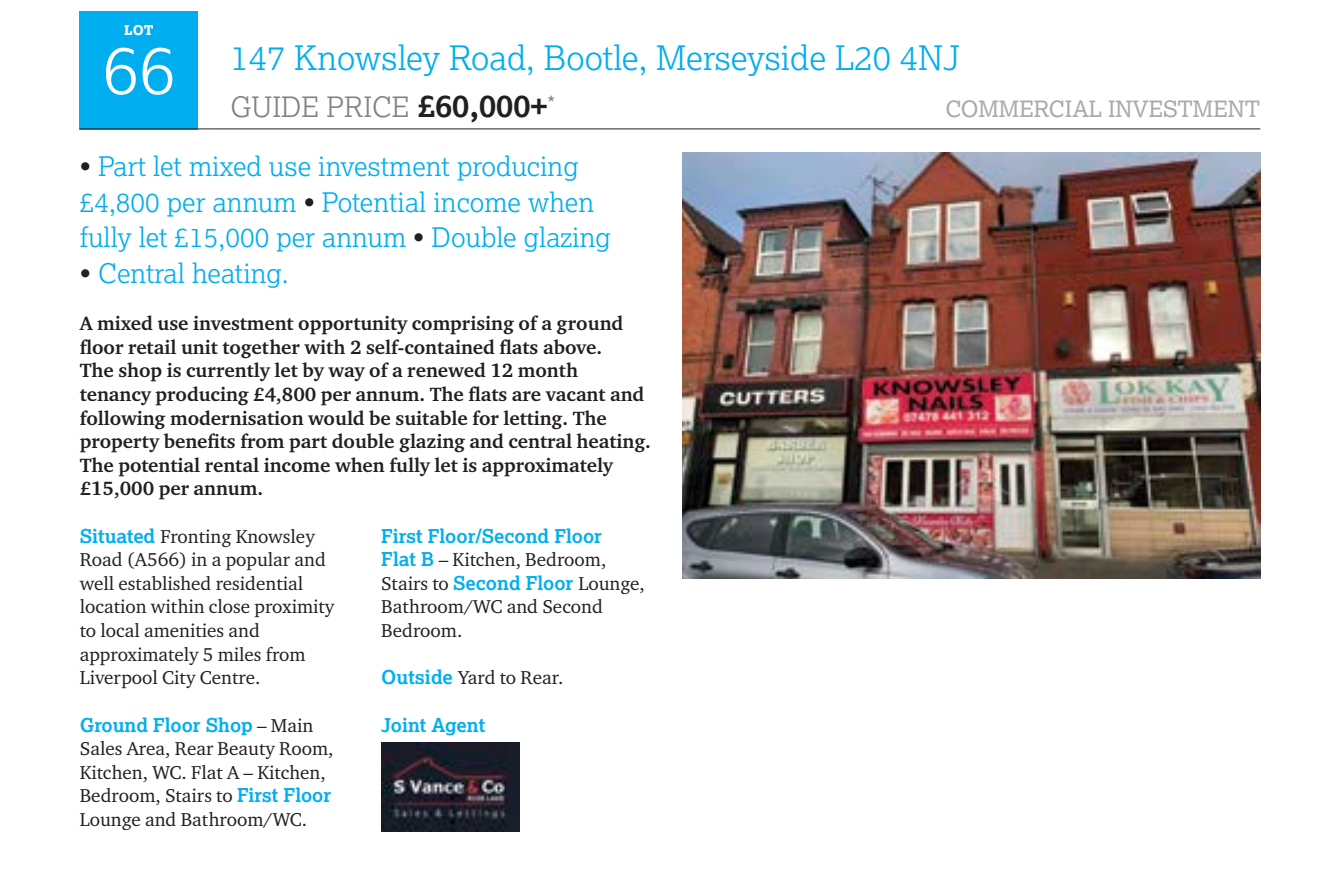
<style>
.page{position:relative;width:1338px;height:889px;background:#fff}
.page>*{position:absolute;margin:0;border:0;box-sizing:border-box;transform-origin:0 0}
.t1{font:300 67.5px "Lexia";color:#fff}
.t2{font:300 33.75px "Lexia";color:#00aeef}
.t3{font:300 28.12px "Lexia";color:#7f8284}
.t4{font:300 27px/35.3px "Lexia";color:#00aeef}
.t5{font:22.5px "Lexia";color:#a7a9ac}
.t6{font:700 19.8px/23.6px "Charter ITC Pro";color:#231f20}
.t7{font:19.12px/23.6px "Charter ITC Pro";color:#231f20}
.t8{font:700 19.12px "Lexia";color:#00aeef}
.t9{font:800 13.5px "Lexia";color:#fff}
.s1{font-weight:700;font-size:31.5px;color:#231f20}
.s2{color:#231f20}
.s3{font-family:"Lexia";font-weight:700;color:#00aeef}
.s4{font-family:"Charter ITC Pro";font-weight:400;color:#231f20}
</style>
<div class="page">
<div style="left:80px;top:11px;width:118px;height:118px;background:#00aeef"></div>
<img style="left:381px;top:742px;width:138px;height:90px">
<img style="left:682px;top:153px;width:578px;height:425px">
<hr style="left:80px;top:129px;width:1180px;height:1px;background:#231f20">
<p class="t9" style="left:124px;top:21px;width:31px">LOT</p>
<h1 class="t1" style="left:102px;top:27px;width:75px">66</h1>
<h2 class="t2" style="left:230px;top:37px;width:731px">147 Knowsley Road, Bootle, Merseyside L20 4NJ</h2>
<p class="t5" style="left:945px;top:95px;width:316px">COMMERCIAL INVESTMENT</p>
<h3 class="t3" style="left:230px;top:89px;width:326px">GUIDE PRICE <span class="s1">£60,000+</span><sup>*</sup></h3>
<h3 class="t4" style="left:80px;top:148px;width:532px"><span class="s2">•</span> Part let mixed use investment producing £4,800 per annum <span class="s2">•</span> Potential income when fully let £15,000 per annum <span class="s2">•</span> Double glazing</h3>
<h3 class="t4" style="left:80px;top:255px;width:210px"><span class="s2">•</span> Central heating.</h3>
<p class="t6" style="left:80px;top:311px;width:572px">A mixed use investment opportunity comprising of a ground floor retail unit together with 2 self-contained flats above.<br>The shop is currently let by way of a renewed 12 month tenancy producing £4,800 per annum. The flats are vacant and following modernisation would be suitable for letting. The property benefits from part double glazing and central heating.<br>The potential rental income when fully let is approximately £15,000 per annum.</p>
<p class="t7" style="left:80px;top:524px;width:256px"><span class="s3">Situated</span> Fronting Knowsley<br>Road (A566) in a popular and well established residential location within close proximity to local amenities and approximately 5 miles from<br>Liverpool City Centre.</p>
<p class="t8" style="left:80px;top:713px;width:235px">Ground Floor Shop <span class="s4">– Main</span></p>
<p class="t7" style="left:80px;top:737px;width:255px">Sales Area, Rear Beauty Room,<br>Kitchen, WC. Flat A – Kitchen,<br>Bedroom, Stairs to <span class="s3">First Floor<br></span>Lounge and Bathroom/WC.</p>
<p class="t8" style="left:381px;top:524px;width:222px">First Floor/Second Floor</p>
<p class="t7" style="left:381px;top:548px;width:265px"><span class="s3">Flat B</span> – Kitchen, Bedroom,<br>Stairs to <span class="s3">Second Floor</span> Lounge,<br>Bathroom/WC and Second<br>Bedroom.</p>
<p class="t7" style="left:381px;top:666px;width:183px"><span class="s3">Outside</span> Yard to Rear.</p>
<p class="t8" style="left:381px;top:713px;width:105px">Joint Agent</p>
</div>
